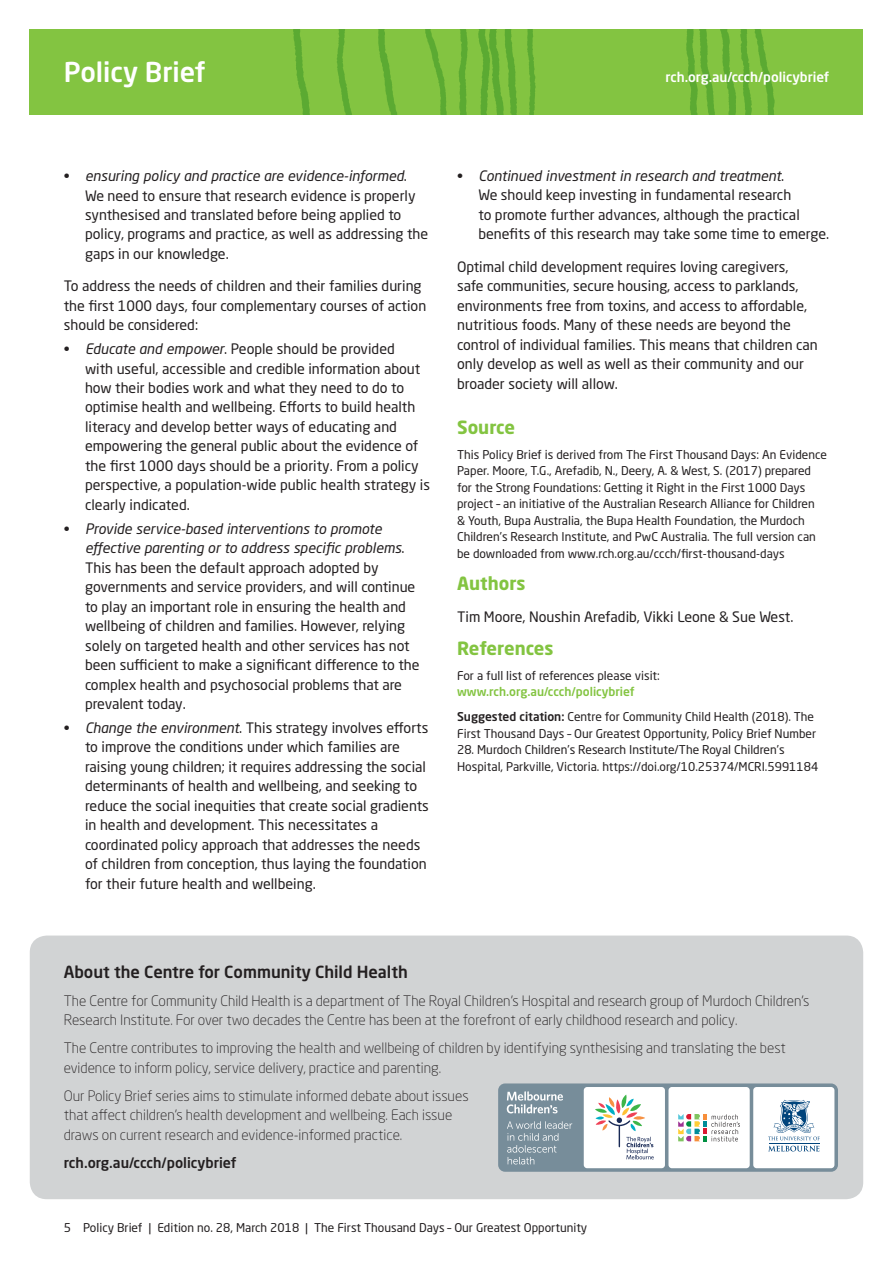
<style>
.page{position:relative;width:893px;height:1263px;background:#fff}
.page>*{position:absolute;margin:0;border:0;box-sizing:border-box;transform-origin:0 0}
.t1{font:500 27px "Neo Sans Pro";color:#fff}
.t2{font:700 18px "Neo Sans Pro";color:#83c441}
.t3{font:500 16.5px "Neo Sans Pro";color:#231f20}
.t4{font:14.25px/19.5px "Neo Sans Pro";color:#231f20}
.t5{font:300 14.25px/19.5px "Neo Sans Pro";color:#231f20}
.t6{font:500 14.25px "Neo Sans Pro";color:#231f20}
.t7{font:500 13.5px "Neo Sans Pro";color:#fff}
.t8{font:12px/16.5px "Neo Sans Pro";color:#231f20}
.s1{font-style:italic}
.s2{font-weight:500;color:#83c441}
.s3{font-weight:500}
</style>
<div class="page">
<div style="left:30px;top:30px;width:833px;height:85px;background:#83c441"></div>
<img style="left:293px;top:30px;width:482px;height:85px">
<div style="left:30px;top:935px;width:833px;height:264px;background:#d1d3d4;border-radius:17px"></div>
<div style="left:498px;top:1083px;width:340px;height:89px;background:#778d9a;border-radius:7px"></div>
<div style="left:584px;top:1087px;width:81px;height:81px;background:#fff;border-radius:3px"></div>
<svg style="left:595px;top:1094px;width:59px;height:65px"></svg>
<div style="left:668px;top:1087px;width:82px;height:81px;background:#fff;border-radius:3px"></div>
<div style="left:753px;top:1087px;width:81px;height:81px;background:#fff;border-radius:3px"></div>
<hr style="left:769px;top:1143px;width:50px;height:1px;background:#00447c">
<svg style="left:768px;top:1146px;width:51px;height:5px"></svg>
<svg style="left:768px;top:1100px;width:52px;height:40px"></svg>
<svg style="left:507px;top:1091px;width:56px;height:22px"></svg>
<svg style="left:507px;top:1121px;width:65px;height:43px"></svg>
<svg style="left:678px;top:1114px;width:62px;height:27px"></svg>
<h1 class="t1" style="left:64px;top:55px;width:143px">Policy Brief</h1>
<p class="t7" style="left:666px;top:69px;width:165px">rch.org.au/ccch/policybrief</p>
<p class="t4" style="left:85px;top:166px;width:345px;text-indent:-21px">• <span class="s1">ensuring policy and practice are evidence-informed</span>.<br>We need to ensure that research evidence is properly synthesised and translated before being applied to policy, programs and practice, as well as addressing the gaps in our knowledge.</p>
<p class="t4" style="left:64px;top:276px;width:364px">To address the needs of children and their families during the first 1000 days, four complementary courses of action should be considered:</p>
<p class="t4" style="left:85px;top:339px;width:346px;text-indent:-21px">• <span class="s1">Educate and empower</span>. People should be provided<br>with useful, accessible and credible information about how their bodies work and what they need to do to optimise health and wellbeing. Efforts to build health literacy and develop better ways of educating and empowering the general public about the evidence of the first 1000 days should be a priority. From a policy perspective, a population-wide public health strategy is clearly indicated.</p>
<p class="t4" style="left:85px;top:518px;width:336px;text-indent:-21px">• <span class="s1">Provide service-based interventions to promote effective parenting or to address specific problems</span>.<br>This has been the default approach adopted by governments and service providers, and will continue to play an important role in ensuring the health and wellbeing of children and families. However, relying solely on targeted health and other services has not been sufficient to make a significant difference to the complex health and psychosocial problems that are prevalent today.</p>
<p class="t4" style="left:85px;top:718px;width:345px;text-indent:-21px">• <span class="s1">Change the environment</span>. This strategy involves efforts to improve the conditions under which families are raising young children; it requires addressing the social determinants of health and wellbeing, and seeking to reduce the social inequities that create social gradients in health and development. This necessitates a coordinated policy approach that addresses the needs of children from conception, thus laying the foundation for their future health and wellbeing.</p>
<p class="t4" style="left:478px;top:166px;width:352px;text-indent:-21px">• <span class="s1">Continued investment in research and treatment</span>.<br>We should keep investing in fundamental research<br>to promote further advances, although the practical benefits of this research may take some time to emerge.</p>
<p class="t4" style="left:457px;top:256px;width:362px">Optimal child development requires loving caregivers, safe communities, secure housing, access to parklands, environments free from toxins, and access to affordable, nutritious foods. Many of these needs are beyond the control of individual families. This means that children can only develop as well as well as their community and our broader society will allow.</p>
<p class="t2" style="left:457px;top:416px;width:59px">Source</p>
<p class="t8" style="left:457px;top:446px;width:371px">This Policy Brief is derived from The First Thousand Days: An Evidence Paper. Moore, T.G., Arefadib, N., Deery, A. &amp; West, S. (2017) prepared for the Strong Foundations: Getting it Right in the First 1000 Days project – an initiative of the Australian Research Alliance for Children<br>&amp; Youth, Bupa Australia, the Bupa Health Foundation, the Murdoch Children’s Research Institute, and PwC Australia. The full version can be downloaded from www.rch.org.au/ccch/first-thousand-days</p>
<p class="t2" style="left:457px;top:572px;width:70px">Authors</p>
<p class="t4" style="left:457px;top:607px;width:338px">Tim Moore, Noushin Arefadib, Vikki Leone &amp; Sue West.</p>
<p class="t2" style="left:457px;top:636px;width:98px">References</p>
<p class="t8" style="left:457px;top:667px;width:204px">For a full list of references please visit:</p>
<p class="t8" style="left:457px;top:679px;width:358px;line-height:25px"><span class="s2">www.rch.org.au/ccch/policybrief<br></span><span class="s3">Suggested citation:</span> Centre for Community Child Health (2018). The</p>
<p class="t8" style="left:457px;top:725px;width:361px">First Thousand Days – Our Greatest Opportunity, Policy Brief Number</p>
<p class="t8" style="left:457px;top:741px;width:363px">28. Murdoch Children’s Research Institute/The Royal Children’s<br>Hospital, Parkville, Victoria. https://doi.org/10.25374/MCRI.5991184</p>
<p class="t3" style="left:64px;top:961px;width:346px">About the Centre for Community Child Health</p>
<p class="t5" style="left:64px;top:991px;width:747px">The Centre for Community Child Health is a department of The Royal Children’s Hospital and research group of Murdoch Children’s<br>Research Institute. For over two decades the Centre has been at the forefront of early childhood research and policy.</p>
<p class="t5" style="left:64px;top:1038px;width:723px">The Centre contributes to improving the health and wellbeing of children by identifying synthesising and translating the best evidence to inform policy, service delivery, practice and parenting.</p>
<p class="t5" style="left:64px;top:1086px;width:406px">Our Policy Brief series aims to stimulate informed debate about issues that affect children’s health development and wellbeing. Each issue draws on current research and evidence-informed practice.</p>
<p class="t6" style="left:64px;top:1154px;width:174px">rch.org.au/ccch/policybrief</p>
<p class="t8" style="left:64px;top:1219px;width:525px">5 Policy Brief | Edition no. 28, March 2018 | The First Thousand Days – Our Greatest Opportunity</p>
</div>
